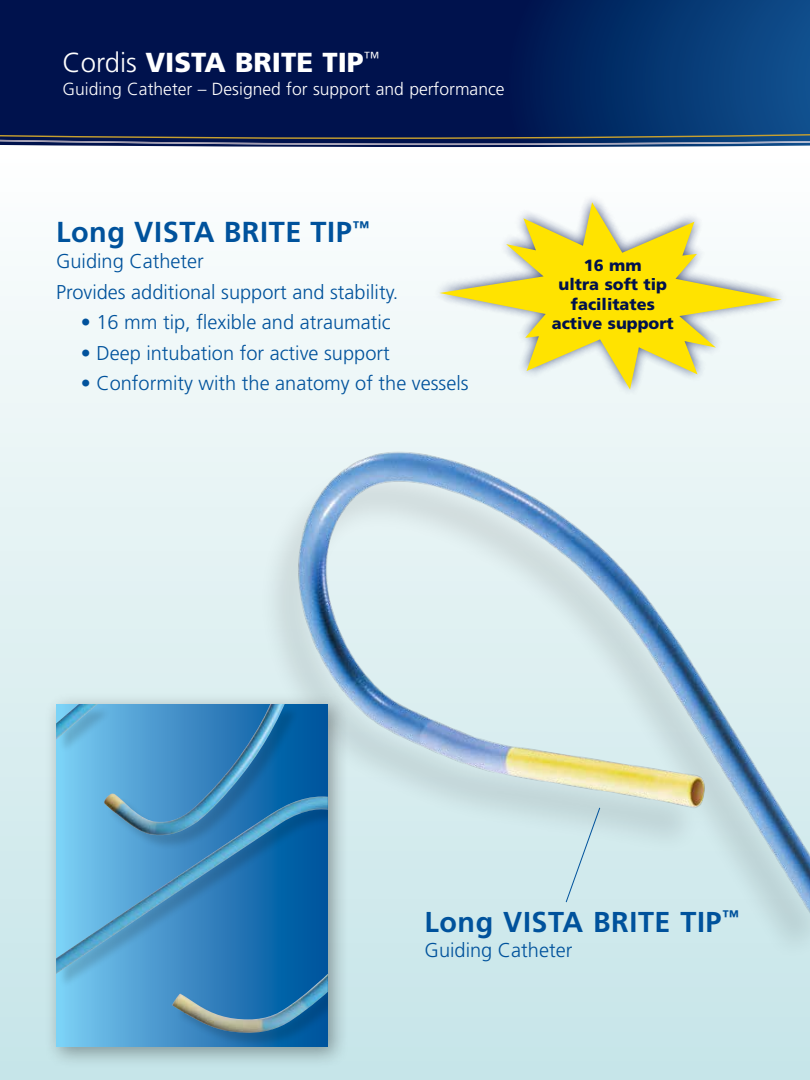
<style>
.page{position:relative;width:810px;height:1080px;background:#fff}
.page>*{position:absolute;margin:0;border:0;box-sizing:border-box;transform-origin:0 0}
.t1{font:700 28.88px "Frutiger";letter-spacing:.02em;color:#00529c}
.t2{font:700 28.75px "Frutiger";letter-spacing:.02em;color:#00529c}
.t3{font:900 27.5px "Frutiger";color:#fff}
.t4{font:300 20px "Frutiger";color:#00529c}
.t5{font:300 17.5px "Frutiger";color:#fff}
.t6{font:900 16.25px/19.5px "Frutiger";color:#00114c;text-align:center}
.s1{font-weight:300}
</style>
<div class="page">
<div style="left:0;top:154px;width:810px;height:926px;background:linear-gradient(to bottom,#fcfefd,#c5e5e8)"></div>
<div style="left:258px;top:462px;width:552px;height:501px;background:#000;opacity:.1"></div>
<img style="left:283px;top:432px;width:527px;height:483px">
<svg style="left:566px;top:807px;width:34px;height:95px;background:#c9e2e7"></svg>
<svg style="left:413px;top:154px;width:394px;height:317px;fill:#eef7f7"></svg>
<svg style="left:439px;top:202px;width:342px;height:188px"></svg>
<div style="left:44px;top:692px;width:306px;height:377px;background:#000;opacity:.35"></div>
<div style="left:58px;top:705px;width:270px;height:342px;background:#000;opacity:.15"></div>
<img style="left:56px;top:704px;width:272px;height:329px">
<svg style="left:0;top:0;width:810px;height:147px;background:#031f5a"></svg>
<svg style="left:0;top:109px;width:810px;height:36px;background:#122a5c"></svg>
<h3 class="t3" style="left:63px;top:46px;width:318px"><span class="s1">Cordis</span> VISTA BRITE TIP<sup>™</sup></h3>
<p class="t5" style="left:63px;top:79px;width:443px">Guiding Catheter – Designed for support and performance</p>
<h1 class="t1" style="left:56px;top:215px;width:315px">Long VISTA BRITE TIP<sup>™</sup></h1>
<p class="t4" style="left:56px;top:250px;width:149px">Guiding Catheter</p>
<p class="t6" style="left:552px;top:255px;width:123px">16 mm<br>ultra soft tip facilitates active support</p>
<p class="t4" style="left:56px;top:281px;width:344px">Provides additional support and stability.</p>
<p class="t4" style="left:81px;top:311px;width:312px">• 16 mm tip, flexible and atraumatic</p>
<p class="t4" style="left:81px;top:342px;width:310px">• Deep intubation for active support</p>
<p class="t4" style="left:81px;top:372px;width:389px">• Conformity with the anatomy of the vessels</p>
<h2 class="t2" style="left:425px;top:905px;width:316px">Long VISTA BRITE TIP<sup>™</sup></h2>
<p class="t4" style="left:425px;top:939px;width:149px">Guiding Catheter</p>
</div>
